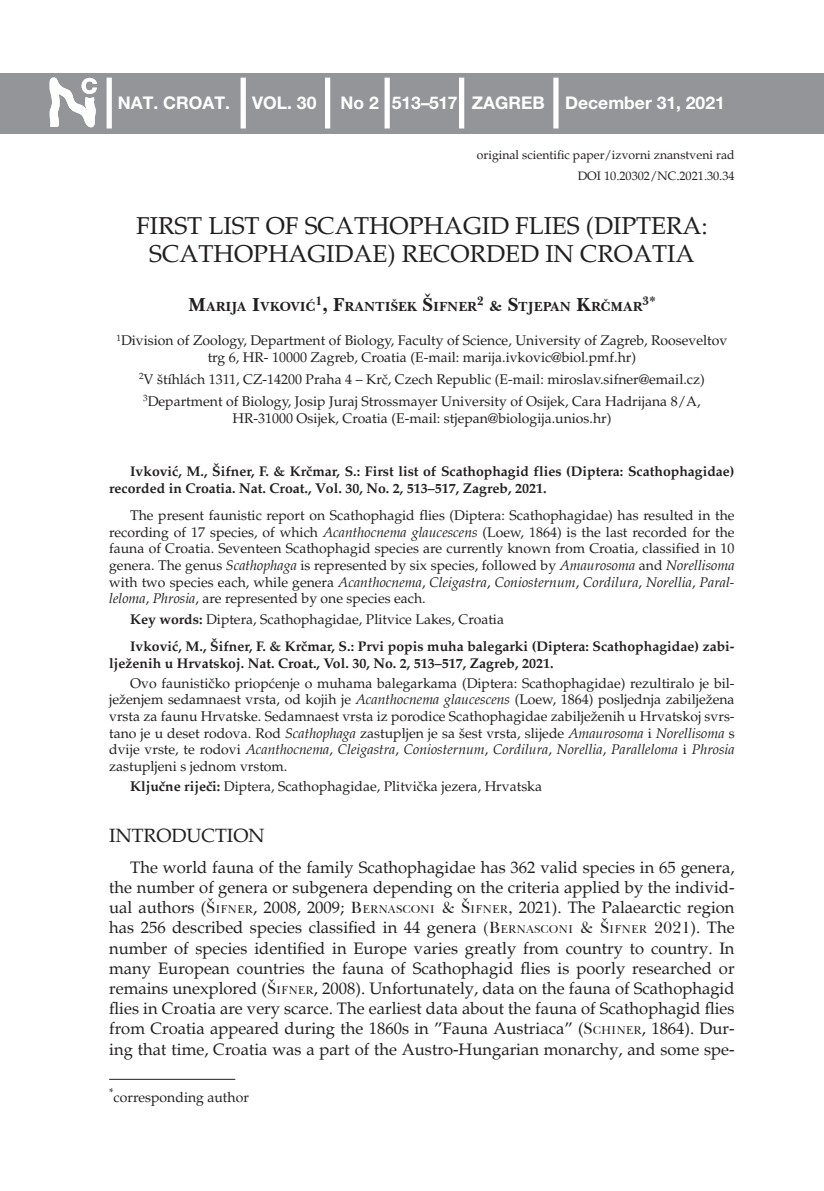
<style>
.page{position:relative;width:824px;height:1191px;background:#fff}
.page>*{position:absolute;margin:0;border:0;box-sizing:border-box;transform-origin:0 0}
.t1{font:24.5px/28px "Palatino";color:#231f20;text-align:center}
.t2{font:19.25px "Palatino";color:#231f20}
.t3{font:700 17.5px "Helvetica Neue LT Pro";color:#fff}
.t4{font:16.62px/20.1px "Palatino";color:#231f20;text-align:justify}
.t5{font:14px/16.6px "Palatino CE";color:#231f20}
.t6{font:700 14px/16.6px "Palatino CE";color:#231f20}
.t7{font:italic 14px "Palatino";color:#231f20}
.t8{font:700 14px "Palatino";color:#231f20}
.t9{font:14px "Palatino";color:#231f20}
.t10{font:700 13.47px "Baskerville BT";color:#231f20}
.t11{font:700 12.6px "Baskerville BT";color:#231f20}
.t12{font:12.25px/21px "Palatino";color:#231f20;text-align:right}
.s1{font-size:19.25px}
.s2{font-size:14.88px}
.s3{font-family:"Palatino CE"}
.s4{font-family:"Palatino";font-style:italic}
.s5{font-family:"Palatino CE";font-style:normal}
.s6{font-family:"Palatino";font-weight:700}
.s7{font-family:"Palatino"}
.s8{font-family:"Baskerville BT"}
.s9{font-family:"Baskerville BT";font-size:11.72px}
</style>
<div class="page">
<hr style="left:109px;top:1078px;width:126px;height:1px;background:#231f20">
<div style="left:0;top:73px;width:823px;height:60px;background:#939598"></div>
<div style="left:107px;top:78px;width:5px;height:50px;background:#fff"></div>
<div style="left:240px;top:78px;width:6px;height:50px;background:#fff"></div>
<div style="left:325px;top:78px;width:5px;height:50px;background:#fff"></div>
<div style="left:384px;top:78px;width:6px;height:50px;background:#fff"></div>
<div style="left:459px;top:78px;width:5px;height:50px;background:#fff"></div>
<div style="left:553px;top:78px;width:5px;height:50px;background:#fff"></div>
<svg style="left:50px;top:78px;width:47px;height:49px"></svg>
<p class="t3" style="left:118px;top:92px;width:114px">NAT. CROAT.</p>
<p class="t3" style="left:252px;top:92px;width:66px">VOL. 30</p>
<p class="t3" style="left:340px;top:92px;width:386px">No 2 513–517 ZAGREB December 31, 2021</p>
<p class="t12" style="left:477px;top:144px;width:259px">original scientific paper/izvorni znanstveni rad<br>DOI 10.20302/NC.2021.30.34</p>
<h1 class="t1" style="left:136px;top:212px;width:573px">FIRST LIST OF SCATHOPHAGID FLIES (DIPTERA:<br>SCATHOPHAGIDAE) RECORDED IN CROATIA</h1>
<p class="t10" style="left:188px;top:298px;width:456px"><span class="s1">M</span>ARIJA <span class="s1">I</span>VKOVIĆ<sup>1</sup><span class="s1">, F</span>RANTIŠEK <span class="s1">Š</span>IFNER<sup>2</sup> <span class="s2">&amp;</span> <span class="s1">S</span>TJEPAN <span class="s1">K</span>RČMAR</p>
<p class="t11" style="left:642px;top:293px;width:15px">3*</p>
<p class="t5" style="left:116px;top:332px;width:612px;text-align:center"><sup>1</sup>Division of Zoology, Department of Biology, Faculty of Science, University of Zagreb, Rooseveltov trg 6, HR- 10000 Zagreb, Croatia (E-mail: marija.ivkovic@biol.pmf.hr)</p>
<p class="t5" style="left:139px;top:368px;width:567px;line-height:21.9px"><sup>2</sup>V štíhlách 1311, CZ-14200 Praha 4 – Krč, Czech Republic (E-mail: miroslav.sifner@email.cz)<br><sup>3</sup>Department of Biology, Josip Juraj Strossmayer University of Osijek, Cara Hadrijana 8/A,</p>
<p class="t5" style="left:232px;top:410px;width:380px">HR-31000 Osijek, Croatia (E-mail: stjepan@biologija.unios.hr)</p>
<p class="t6" style="left:130px;top:463px;width:606px">Ivković, M., Šifner, F. &amp; Krčmar, S.: First list of Scathophagid flies (Diptera: Scathophagidae)</p>
<p class="t8" style="left:109px;top:480px;width:439px"><span class="s3">recorded in Croatia.</span> Nat. Croat., Vol. 30, No. 2, 513–517, Zagreb, 2021.</p>
<p class="t5" style="left:109px;top:507px;width:627px;text-align:justify;text-indent:21px">The present faunistic report on Scathophagid flies (Diptera: Scathophagidae) has resulted in the recording of 17 species, of which <span class="s4">Acanthocnema glaucescens</span> (Loew, 1864) is the last recorded for the fauna of Croatia. Seventeen Scathophagid species are currently known from Croatia, classified in 10 genera. The genus <span class="s4">Scathophaga</span> is represented by six species, followed by <span class="s4">Amaurosoma</span> and <span class="s4">Norellisoma</span></p>
<p class="t7" style="left:109px;top:573px;width:627px"><span class="s5">with two species each, while genera</span> Acanthocnema<span class="s5">,</span> Cleigastra<span class="s5">,</span> Coniosternum<span class="s5">,</span> Cordilura<span class="s5">,</span> Norellia<span class="s5">,</span> Paral-</p>
<p class="t5" style="left:130px;top:589px;width:375px;line-height:20.1px;text-indent:-21px"><span class="s4">leloma</span>, <span class="s4">Phrosia</span>, are represented by one species each.<br><span class="s6">Key words:</span> Diptera, Scathophagidae, Plitvice Lakes, Croatia</p>
<p class="t6" style="left:109px;top:638px;width:627px;text-indent:21px">Ivković, M., Šifner, F. &amp; Krčmar, S.: Prvi popis muha balegarki (Diptera: Scathophagidae) zabi&shy;lježenih u Hrvatskoj. Nat. Croat., Vol. 30, <span class="s7">No. 2, 513–517, Zagreb, 2021.</span></p>
<p class="t5" style="left:109px;top:675px;width:627px;text-align:justify;text-indent:21px">Ovo faunističko priopćenje o muhama balegarkama (Diptera: Scathophagidae) rezultiralo je bil&shy;ježenjem sedamnaest vrsta, od kojih je <span class="s4">Acanthocnema glaucescens</span> (Loew, 1864) posljednja zabilježena vrsta za faunu Hrvatske. Sedamnaest vrsta iz porodice Scathophagidae zabilježenih u Hrvatskoj svrs&shy;tano je u deset rodova. Rod <span class="s4">Scathophaga</span> zastupljen je sa šest vrsta, slijede <span class="s4">Amaurosoma</span> i <span class="s4">Norellisoma</span> s</p>
<p class="t7" style="left:109px;top:741px;width:627px"><span class="s5">dvije vrste, te rodovi</span> Acanthocnema<span class="s5">,</span> Cleigastra<span class="s5">,</span> Coniosternum<span class="s5">,</span> Cordilura<span class="s5">,</span> Norellia<span class="s5">,</span> Paralleloma <span class="s5">i</span> Phrosia</p>
<p class="t5" style="left:130px;top:756px;width:413px;line-height:20.1px;text-indent:-21px">zastupljeni s jednom vrstom.<br><span class="s6">Ključne riječi:</span> Diptera, Scathophagidae, Plitvička jezera, Hrvatska</p>
<h2 class="t2" style="left:109px;top:824px;width:157px">INTRODUCTION</h2>
<p class="t4" style="left:109px;top:857px;width:627px;text-indent:21px">The world fauna of the family Scathophagidae has 362 valid species in 65 genera, the number of genera or subgenera depending on the criteria applied by the individ&shy;ual authors (<span class="s8">Š</span><span class="s9">IFNER</span>, 2008, 2009; <span class="s8">B</span><span class="s9">ERNASCONI</span> <span class="s8">&amp; Š</span><span class="s9">IFNER</span><span class="s8">,</span> 2021). The Palaearctic region has 256 described species classified in 44 genera <span class="s8">(B</span><span class="s9">ERNASCONI</span> <span class="s8">&amp; Š</span><span class="s9">IFNER</span> <span class="s8">2021</span>). The number of species identified in Europe varies greatly from country to country. In many European countries the fauna of Scathophagid flies is poorly researched or remains unexplored (<span class="s8">Š</span><span class="s9">IFNER</span>, 2008). Unfortunately, data on the fauna of Scathophagid flies in Croatia are very scarce. The earliest data about the fauna of Scathophagid flies from Croatia appeared during the 1860s in ”Fauna Austriaca” (<span class="s8">S</span><span class="s9">CHINER</span>, 1864). Dur&shy;ing that time, Croatia was a part of the Austro-Hungarian monarchy, and some spe-</p>
<p class="t9" style="left:109px;top:1088px;width:141px"><sup>*</sup>corresponding author</p>
</div>
